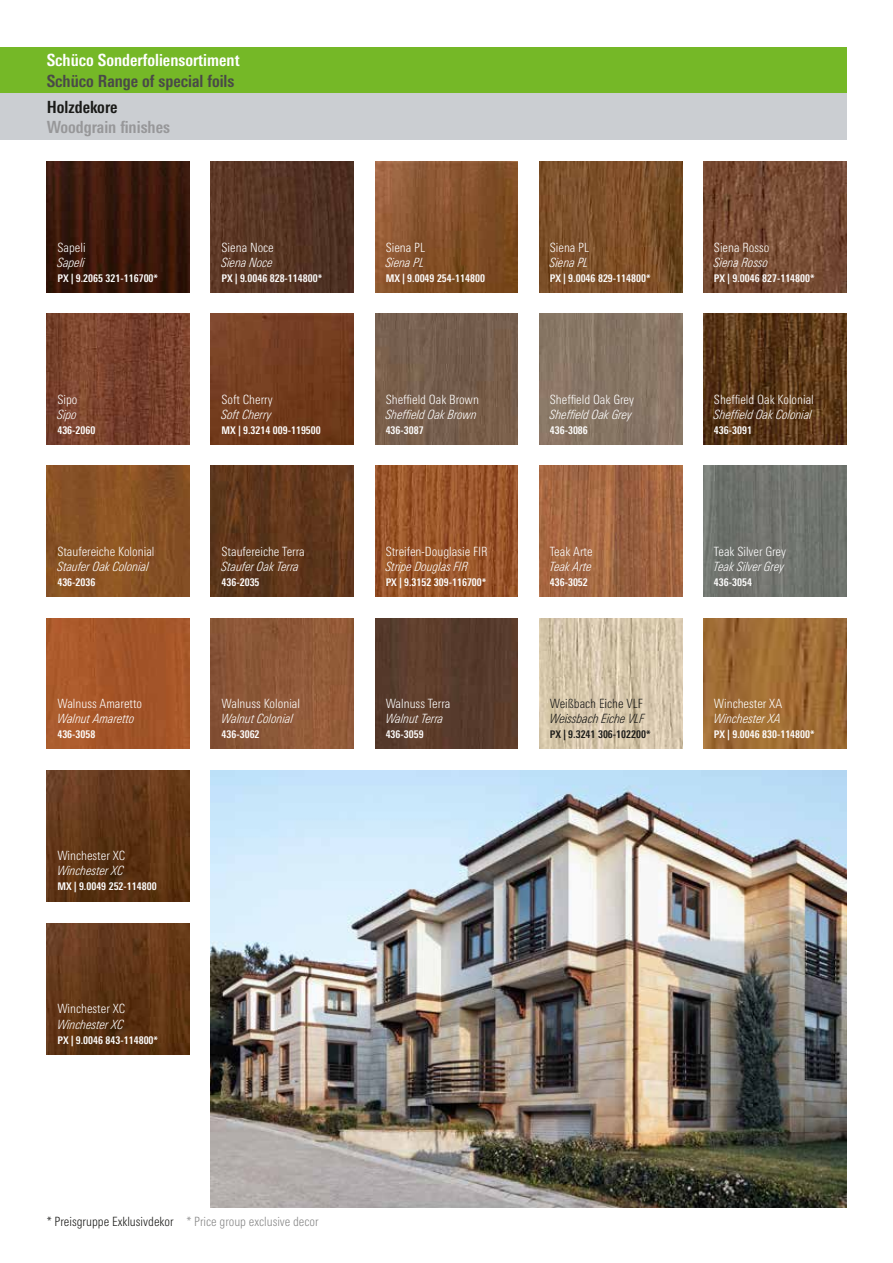
<style>
.page{position:relative;width:893px;height:1263px;background:#fff}
.page>*{position:absolute;margin:0;border:0;box-sizing:border-box;transform-origin:0 0}
.t1{font:16.8px "Univers For Schueco 620 Cd Bd";color:#fff}
.t2{font:16.8px "Univers For Schueco 620 Cd Bd";color:#494948}
.t3{font:16.8px "Univers For Schueco 620 Cd Bd";color:#979799}
.t4{font:16.8px "Univers For Schueco 620 Cd Bd";color:#1a1a18}
.t5{font:12.75px "Univers For Schueco 320 Cd Lt";color:#fff}
.t6{font:italic 300 condensed 12.75px "Univers Next Pro";color:#fff}
.t7{font:12.75px "Univers For Schueco 320 Cd Lt";color:#1a1a18}
.t8{font:italic 300 condensed 12.75px "Univers Next Pro";color:#1a1a18}
.t9{font:10.5px "Univers For Schueco 620 Cd Bd";color:#fff}
.t10{font:10.5px "Univers For Schueco 620 Cd Bd";color:#1a1a18}
.s1{color:#878787}
</style>
<div class="page">
<div style="left:0;top:47px;width:846px;height:47px;background:#75b827"></div>
<div style="left:0;top:94px;width:846px;height:46px;background:#cbced2"></div>
<img style="left:47px;top:466px;width:143px;height:131px">
<img style="left:211px;top:466px;width:143px;height:131px">
<img style="left:375px;top:466px;width:143px;height:131px">
<img style="left:47px;top:618px;width:143px;height:131px">
<img style="left:703px;top:466px;width:143px;height:131px">
<img style="left:539px;top:466px;width:143px;height:131px">
<img style="left:375px;top:618px;width:143px;height:131px">
<img style="left:211px;top:618px;width:143px;height:131px">
<img style="left:539px;top:618px;width:143px;height:131px">
<img style="left:47px;top:770px;width:143px;height:131px">
<img style="left:47px;top:923px;width:143px;height:131px">
<img style="left:703px;top:618px;width:143px;height:131px">
<img style="left:47px;top:162px;width:143px;height:130px">
<img style="left:375px;top:162px;width:143px;height:130px">
<img style="left:539px;top:162px;width:143px;height:130px">
<img style="left:375px;top:314px;width:143px;height:131px">
<img style="left:703px;top:314px;width:143px;height:131px">
<img style="left:539px;top:314px;width:143px;height:131px">
<img style="left:211px;top:162px;width:143px;height:130px">
<img style="left:47px;top:314px;width:143px;height:131px">
<img style="left:703px;top:162px;width:143px;height:130px">
<img style="left:211px;top:314px;width:143px;height:131px">
<img style="left:211px;top:770px;width:635px;height:438px">
<h1 class="t1" style="left:47px;top:50px;width:194px">Schüco Sonderfoliensortiment</h1>
<h1 class="t2" style="left:47px;top:71px;width:189px">Schüco Range of special foils</h1>
<h1 class="t4" style="left:47px;top:97px;width:72px">Holzdekore</h1>
<h1 class="t3" style="left:47px;top:117px;width:125px">Woodgrain finishes</h1>
<p class="t5" style="left:57px;top:240px;width:30px">Sapeli</p>
<p class="t6" style="left:57px;top:255px;width:29px">Sapeli</p>
<p class="t9" style="left:57px;top:272px;width:102px">PX | 9.2065 321-116700*</p>
<p class="t5" style="left:57px;top:392px;width:22px">Sipo</p>
<p class="t6" style="left:57px;top:407px;width:21px">Sipo</p>
<p class="t9" style="left:57px;top:424px;width:40px">436-2060</p>
<p class="t5" style="left:57px;top:544px;width:99px">Staufereiche Kolonial</p>
<p class="t6" style="left:57px;top:559px;width:93px">Staufer Oak Colonial</p>
<p class="t9" style="left:57px;top:576px;width:40px">436-2036</p>
<p class="t5" style="left:57px;top:696px;width:86px">Walnuss Amaretto</p>
<p class="t6" style="left:57px;top:711px;width:79px">Walnut Amaretto</p>
<p class="t9" style="left:57px;top:728px;width:40px">436-3058</p>
<p class="t5" style="left:57px;top:848px;width:69px">Winchester XC</p>
<p class="t6" style="left:57px;top:864px;width:68px">Winchester XC</p>
<p class="t9" style="left:57px;top:880px;width:101px">MX | 9.0049 252-114800</p>
<p class="t5" style="left:57px;top:1002px;width:69px">Winchester XC</p>
<p class="t6" style="left:57px;top:1017px;width:68px">Winchester XC</p>
<p class="t9" style="left:57px;top:1034px;width:102px">PX | 9.0046 843-114800*</p>
<p class="t5" style="left:222px;top:240px;width:54px">Siena Noce</p>
<p class="t6" style="left:222px;top:255px;width:53px">Siena Noce</p>
<p class="t9" style="left:222px;top:272px;width:102px">PX | 9.0046 828-114800*</p>
<p class="t5" style="left:222px;top:392px;width:53px">Soft Cherry</p>
<p class="t6" style="left:222px;top:407px;width:52px">Soft Cherry</p>
<p class="t9" style="left:222px;top:424px;width:101px">MX | 9.3214 009-119500</p>
<p class="t5" style="left:222px;top:544px;width:85px">Staufereiche Terra</p>
<p class="t6" style="left:222px;top:559px;width:79px">Staufer Oak Terra</p>
<p class="t9" style="left:222px;top:576px;width:40px">436-2035</p>
<p class="t5" style="left:222px;top:696px;width:80px">Walnuss Kolonial</p>
<p class="t6" style="left:222px;top:711px;width:73px">Walnut Colonial</p>
<p class="t9" style="left:222px;top:728px;width:40px">436-3062</p>
<p class="t5" style="left:386px;top:240px;width:41px">Siena PL</p>
<p class="t6" style="left:386px;top:255px;width:40px">Siena PL</p>
<p class="t9" style="left:386px;top:272px;width:101px">MX | 9.0049 254-114800</p>
<p class="t5" style="left:386px;top:392px;width:95px">Sheffield Oak Brown</p>
<p class="t6" style="left:386px;top:407px;width:93px">Sheffield Oak Brown</p>
<p class="t9" style="left:386px;top:424px;width:40px">436-3087</p>
<p class="t5" style="left:386px;top:544px;width:103px">Streifen-Douglasie FIR</p>
<p class="t6" style="left:386px;top:559px;width:84px">Stripe Douglas FIR</p>
<p class="t9" style="left:386px;top:576px;width:102px">PX | 9.3152 309-116700*</p>
<p class="t5" style="left:386px;top:696px;width:66px">Walnuss Terra</p>
<p class="t6" style="left:386px;top:711px;width:59px">Walnut Terra</p>
<p class="t9" style="left:386px;top:728px;width:40px">436-3059</p>
<p class="t5" style="left:550px;top:240px;width:41px">Siena PL</p>
<p class="t6" style="left:550px;top:255px;width:40px">Siena PL</p>
<p class="t9" style="left:550px;top:272px;width:102px">PX | 9.0046 829-114800*</p>
<p class="t5" style="left:550px;top:392px;width:86px">Sheffield Oak Grey</p>
<p class="t6" style="left:550px;top:407px;width:84px">Sheffield Oak Grey</p>
<p class="t9" style="left:550px;top:424px;width:40px">436-3086</p>
<p class="t5" style="left:550px;top:544px;width:44px">Teak Arte</p>
<p class="t6" style="left:550px;top:559px;width:44px">Teak Arte</p>
<p class="t9" style="left:550px;top:576px;width:40px">436-3052</p>
<p class="t7" style="left:550px;top:696px;width:95px">Weißbach Eiche VLF</p>
<p class="t8" style="left:550px;top:711px;width:96px">Weissbach Eiche VLF</p>
<p class="t10" style="left:550px;top:728px;width:102px">PX | 9.3241 306-102200*</p>
<p class="t5" style="left:714px;top:240px;width:57px">Siena Rosso</p>
<p class="t6" style="left:714px;top:255px;width:56px">Siena Rosso</p>
<p class="t9" style="left:714px;top:272px;width:102px">PX | 9.0046 827-114800*</p>
<p class="t5" style="left:714px;top:392px;width:101px">Sheffield Oak Kolonial</p>
<p class="t6" style="left:714px;top:407px;width:100px">Sheffield Oak Colonial</p>
<p class="t9" style="left:714px;top:424px;width:40px">436-3091</p>
<p class="t5" style="left:714px;top:544px;width:74px">Teak Silver Grey</p>
<p class="t6" style="left:714px;top:559px;width:72px">Teak Silver Grey</p>
<p class="t9" style="left:714px;top:576px;width:40px">436-3054</p>
<p class="t5" style="left:714px;top:696px;width:70px">Winchester XA</p>
<p class="t6" style="left:714px;top:711px;width:68px">Winchester XA</p>
<p class="t9" style="left:714px;top:728px;width:102px">PX | 9.0046 830-114800*</p>
<p class="t7" style="left:47px;top:1214px;width:273px">* Preisgruppe Exklusivdekor <span class="s1">* Price group exclusive decor</span></p>
</div>
